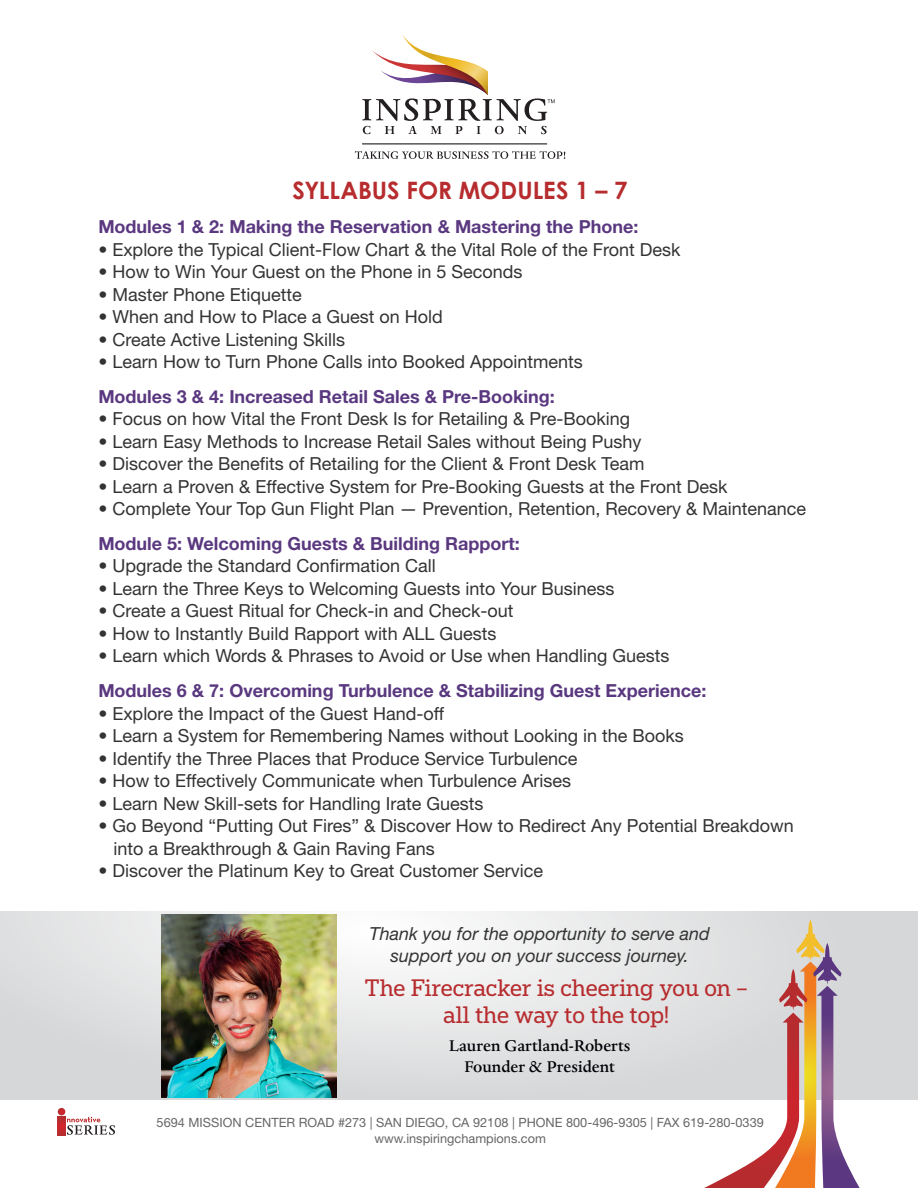
<style>
.page{position:relative;width:918px;height:1188px;background:#fff}
.page>*{position:absolute;margin:0;border:0;box-sizing:border-box;transform-origin:0 0}
.t1{font:700 24px "Century Gothic";color:#b72c2e}
.t2{font:22.5px/27px "Popular";color:#b72c2e;text-align:center}
.t3{font:18px/22.5px "Helvetica Neue";color:#333}
.t4{font:700 18px "Helvetica Neue";color:#5a3880}
.t5{font:italic 18px/22.5px "Helvetica Neue";color:#333;text-align:center}
.t6{font:500 18px/21px "Dante MT Std";color:#000105;text-align:center}
.t7{font:12.75px/15.3px "Helvetica Neue";color:#666;text-align:center}
</style>
<div class="page">
<svg style="left:0;top:911px;width:918px;height:189px"></svg>
<svg style="left:704px;top:920px;width:156px;height:268px"></svg>
<svg style="left:355px;top:151px;width:210px;height:8px"></svg>
<hr style="left:362px;top:144px;width:185px;height:1px;background:#000">
<svg style="left:362px;top:34px;width:193px;height:100px"></svg>
<svg style="left:58px;top:1108px;width:57px;height:27px"></svg>
<img style="left:161px;top:915px;width:175px;height:183px">
<h1 class="t1" style="left:292px;top:175px;width:337px">SYLLABUS FOR MODULES 1 – 7</h1>
<p class="t4" style="left:98px;top:216px;width:542px">Modules 1 &amp; 2: Making the Reservation &amp; Mastering the Phone:</p>
<p class="t3" style="left:98px;top:238px;width:584px">• Explore the Typical Client-Flow Chart &amp; the Vital Role of the Front Desk</p>
<p class="t3" style="left:98px;top:261px;width:426px">• How to Win Your Guest on the Phone in 5 Seconds</p>
<p class="t3" style="left:98px;top:283px;width:205px">• Master Phone Etiquette</p>
<p class="t3" style="left:98px;top:306px;width:346px">• When and How to Place a Guest on Hold</p>
<p class="t3" style="left:98px;top:328px;width:248px">• Create Active Listening Skills</p>
<p class="t3" style="left:98px;top:351px;width:486px">• Learn How to Turn Phone Calls into Booked Appointments</p>
<p class="t4" style="left:98px;top:385px;width:458px">Modules 3 &amp; 4: Increased Retail Sales &amp; Pre-Booking:</p>
<p class="t3" style="left:98px;top:408px;width:533px">• Focus on how Vital the Front Desk Is for Retailing &amp; Pre-Booking</p>
<p class="t3" style="left:98px;top:430px;width:545px">• Learn Easy Methods to Increase Retail Sales without Being Pushy</p>
<p class="t3" style="left:98px;top:453px;width:548px">• Discover the Benefits of Retailing for the Client &amp; Front Desk Team</p>
<p class="t3" style="left:98px;top:475px;width:631px">• Learn a Proven &amp; Effective System for Pre-Booking Guests at the Front Desk</p>
<p class="t3" style="left:98px;top:498px;width:709px">• Complete Your Top Gun Flight Plan — Prevention, Retention, Recovery &amp; Maintenance</p>
<p class="t4" style="left:98px;top:532px;width:423px">Module 5: Welcoming Guests &amp; Building Rapport:</p>
<p class="t3" style="left:98px;top:555px;width:339px">• Upgrade the Standard Confirmation Call</p>
<p class="t3" style="left:98px;top:577px;width:518px">• Learn the Three Keys to Welcoming Guests into Your Business</p>
<p class="t3" style="left:98px;top:600px;width:417px">• Create a Guest Ritual for Check-in and Check-out</p>
<p class="t3" style="left:98px;top:622px;width:400px">• How to Instantly Build Rapport with ALL Guests</p>
<p class="t3" style="left:98px;top:645px;width:573px">• Learn which Words &amp; Phrases to Avoid or Use when Handling Guests</p>
<p class="t4" style="left:98px;top:679px;width:610px">Modules 6 &amp; 7: Overcoming Turbulence &amp; Stabilizing Guest Experience:</p>
<p class="t3" style="left:98px;top:702px;width:347px">• Explore the Impact of the Guest Hand-off</p>
<p class="t3" style="left:98px;top:724px;width:587px">• Learn a System for Remembering Names without Looking in the Books</p>
<p class="t3" style="left:98px;top:747px;width:481px">• Identify the Three Places that Produce Service Turbulence</p>
<p class="t3" style="left:98px;top:769px;width:474px">• How to Effectively Communicate when Turbulence Arises</p>
<p class="t3" style="left:98px;top:792px;width:387px">• Learn New Skill-sets for Handling Irate Guests</p>
<p class="t3" style="left:113px;top:814px;width:682px;text-indent:-15px">• Go Beyond “Putting Out Fires” &amp; Discover How to Redirect Any Potential Breakdown into a Breakthrough &amp; Gain Raving Fans</p>
<p class="t3" style="left:98px;top:859px;width:446px">• Discover the Platinum Key to Great Customer Service</p>
<p class="t5" style="left:370px;top:922px;width:342px">Thank you for the opportunity to serve and support you on your success journey.</p>
<p class="t2" style="left:365px;top:974px;width:384px">The Firecracker is cheering you on – all the way to the top!</p>
<p class="t6" style="left:449px;top:1036px;width:183px">Lauren Gartland-Roberts<br>Founder &amp; President</p>
<p class="t7" style="left:157px;top:1115px;width:609px">5694 MISSION CENTER ROAD #273 | SAN DIEGO, CA 92108 | PHONE 800-496-9305 | FAX 619-280-0339 www.inspiringchampions.com</p>
</div>
